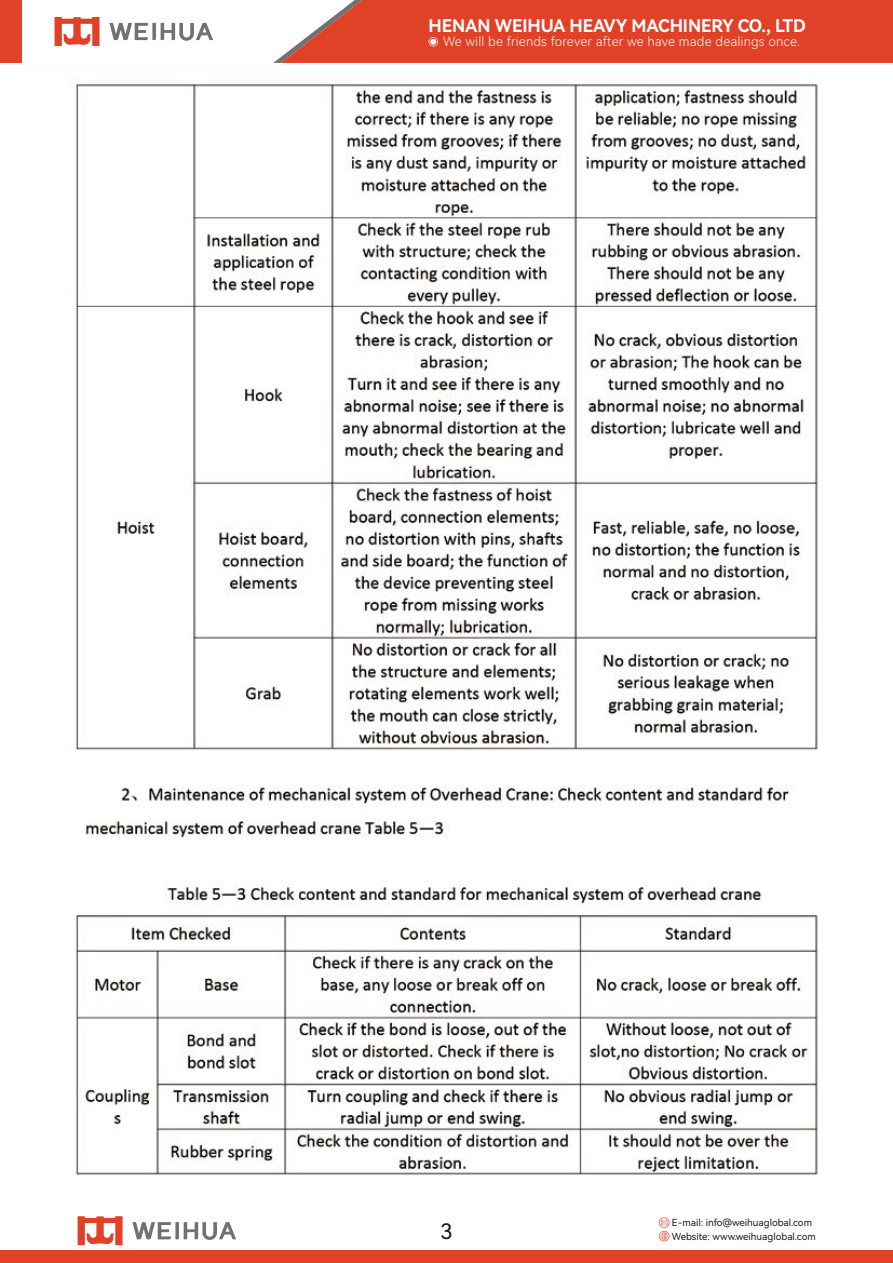
<style>
.page{position:relative;width:893px;height:1263px;background:#fff}
.page>*{position:absolute;margin:0;border:0;box-sizing:border-box;transform-origin:0 0}
.t1{font:21.3px "Harmony OS Sans SC";color:#221815}
.t2{font:17.55px "Harmony OS Sans SC Bold";letter-spacing:-.005em;color:#fff}
.t3{font:12.75px "Harmony OS Sans SC Light";letter-spacing:.015em;color:#fff}
.t4{font:9.75px "Harmony OS Sans SC";color:#221815}
</style>
<div class="page">
<img style="left:75px;top:84px;width:744px;height:1091px">
<svg style="left:659px;top:1217px;width:10px;height:24px"></svg>
<div style="left:0;top:1250px;width:893px;height:13px;background:#e14227"></div>
<svg style="left:78px;top:1216px;width:45px;height:29px"></svg>
<svg style="left:132px;top:1222px;width:104px;height:18px"></svg>
<div style="left:0;top:0;width:21px;height:63px;background:#e14227"></div>
<svg style="left:273px;top:0;width:620px;height:63px;background:#e14f36"></svg>
<svg style="left:55px;top:17px;width:45px;height:29px"></svg>
<svg style="left:109px;top:23px;width:104px;height:18px"></svg>
<h2 class="t2" style="left:429px;top:14px;width:379px">HENAN WEIHUA HEAVY MACHINERY CO., LTD</h2>
<h3 class="t3" style="left:443px;top:32px;width:358px">We will be friends forever after we have made dealings once.</h3>
<p class="t4" style="left:672px;top:1216px;width:142px">E-mail: info@weihuaglobal.com</p>
<h1 class="t1" style="left:440px;top:1216px;width:14px">3</h1>
<p class="t4" style="left:672px;top:1229px;width:145px">Website: www.weihuaglobal.com</p>
</div>
